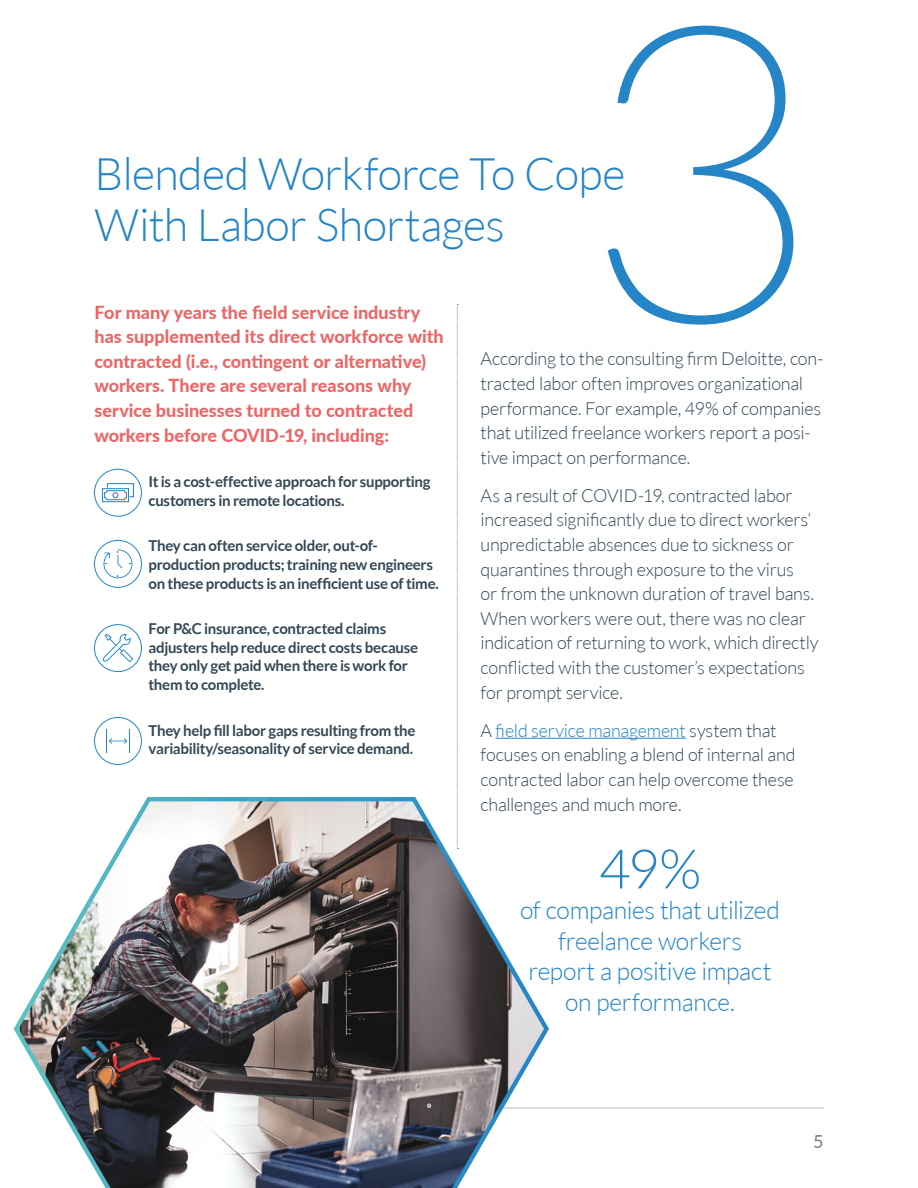
<style>
.page{position:relative;width:918px;height:1188px;background:#fff}
.page>*{position:absolute;margin:0;border:0;box-sizing:border-box;transform-origin:0 0}
.t1{font:100 415.8px "Lato";color:#2585c6}
.t2{font:300 54.45px "Lato";color:#2585c6}
.t3{font:300 45px/51px "Lato";letter-spacing:-.015em;color:#2585c6}
.t4{font:300 24.75px/30.8px "Lato";letter-spacing:-.015em;color:#2585c6;text-align:center}
.t5{font:300 18px/24.6px "Lato";letter-spacing:-.01em;color:#344855}
.t6{font:800 18px/24.6px "Lato";color:#ed6666}
.t7{font:500 18px "Lato";color:#818285}
.t8{font:700 15px/18.6px "Lato";letter-spacing:-.02em;color:#344855}
.s1{color:#2585c6}
</style>
<div class="page">
<hr style="left:94px;top:1107px;width:730px;height:2px;background:#dedee0">
<hr style="left:496px;top:738px;width:190px;height:1px;background:#2585c6">
<svg style="left:457px;top:304px;width:1px;height:491px"></svg>
<img style="left:13px;top:795px;width:536px;height:393px">
<svg style="left:102px;top:483px;width:32px;height:19px"></svg>
<div style="left:94px;top:469px;width:48px;height:48px;border:1px solid #2585c6;border-radius:50%"></div>
<svg style="left:104px;top:549px;width:28px;height:29px"></svg>
<div style="left:94px;top:540px;width:48px;height:48px;border:1px solid #2585c6;border-radius:50%"></div>
<svg style="left:103px;top:634px;width:30px;height:28px"></svg>
<div style="left:94px;top:624px;width:48px;height:48px;border:1px solid #2585c6;border-radius:50%"></div>
<svg style="left:106px;top:729px;width:24px;height:24px"></svg>
<div style="left:94px;top:717px;width:48px;height:48px;border:1px solid #2585c6;border-radius:50%"></div>
<h1 class="t1" style="left:582px;top:-112px;width:243px">3</h1>
<h3 class="t3" style="left:94px;top:148px;width:533px">Blended Workforce To Cope<br>With Labor Shortages</h3>
<p class="t6" style="left:94px;top:299px;width:351px">For many years the field service industry has supplemented its direct workforce with contracted (i.e., contingent or alternative) workers. There are several reasons why service businesses turned to contracted workers before COVID-19, including:</p>
<p class="t8" style="left:148px;top:472px;width:283px">It is a cost-effective approach for supporting customers in remote locations.</p>
<p class="t8" style="left:148px;top:536px;width:292px">They can often service older, out-of&shy;production products; training new engineers on these products is an inefficient use of time.</p>
<p class="t8" style="left:148px;top:619px;width:271px">For P&amp;C insurance, contracted claims adjusters help reduce direct costs because they only get paid when there is work for them to complete.</p>
<p class="t8" style="left:148px;top:721px;width:268px">They help fill labor gaps resulting from the variability/seasonality of service demand.</p>
<p class="t5" style="left:481px;top:347px;width:344px">According to the consulting firm Deloitte, con&shy;tracted labor often improves organizational performance. For example, 49% of companies that utilized freelance workers report a posi&shy;tive impact on performance.</p>
<p class="t5" style="left:481px;top:483px;width:339px">As a result of COVID-19, contracted labor increased significantly due to direct workers’ unpredictable absences due to sickness or quarantines through exposure to the virus<br>or from the unknown duration of travel bans.<br>When workers were out, there was no clear indication of returning to work, which directly conflicted with the customer’s expectations for prompt service.</p>
<p class="t5" style="left:481px;top:718px;width:317px">A <span class="s1">field service management</span> system that focuses on enabling a blend of internal and contracted labor can help overcome these challenges and much more.</p>
<h2 class="t2" style="left:599px;top:840px;width:104px">49%</h2>
<h3 class="t4" style="left:520px;top:895px;width:262px">of companies that utilized freelance workers<br>report a positive impact on performance.</h3>
<p class="t7" style="left:813px;top:1129px;width:12px">5</p>
</div>
